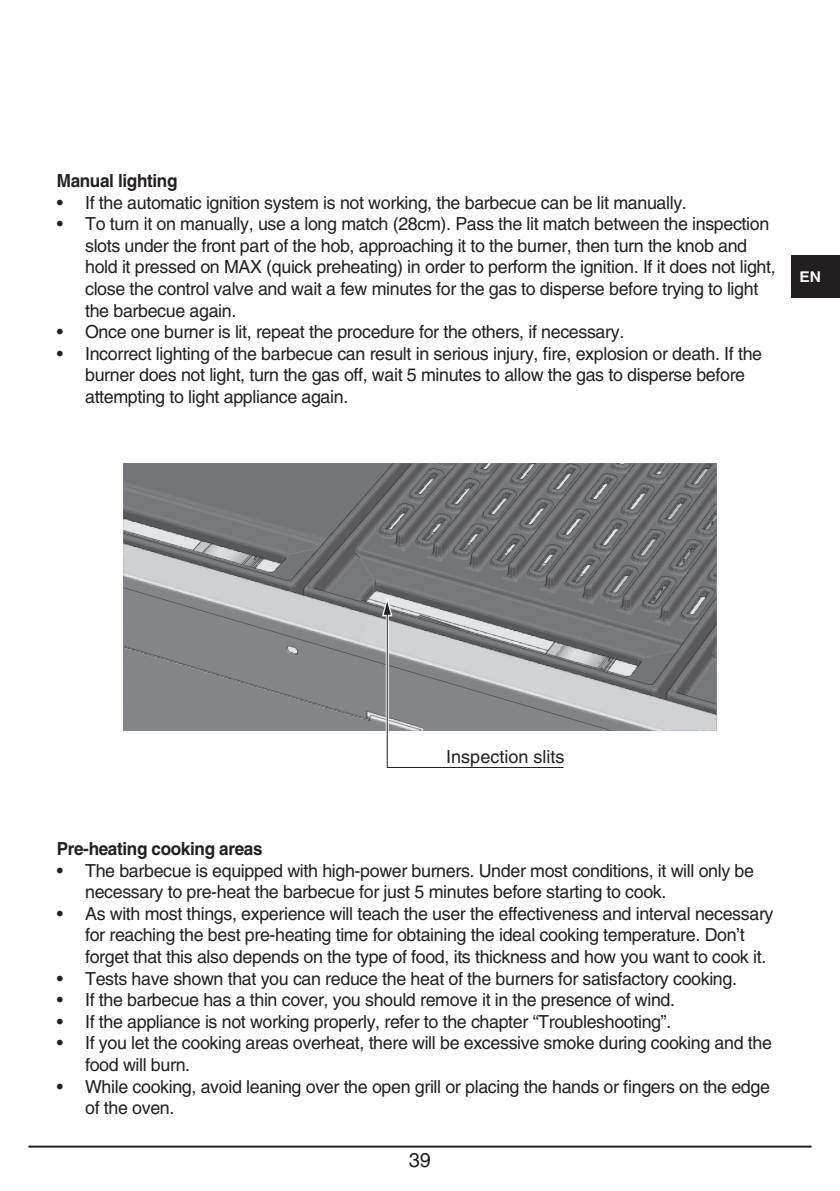
<style>
.page{position:relative;width:840px;height:1191px;background:#fff}
.page>*{position:absolute;margin:0;border:0;box-sizing:border-box;transform-origin:0 0}
.t1{font:20px "Helvetica";color:#231f20}
.t2{font:18px/21.6px "Helvetica";letter-spacing:-.02em;color:#231f20}
.t3{font:700 18px "Helvetica";letter-spacing:-.02em;color:#231f20;scale:.95 1}
.t4{font:18px "Helvetica";color:#231f20}
.t5{font:700 14.8px "Helvetica";color:#fff;scale:1.05 1}
</style>
<div class="page">
<hr style="left:28px;top:1145px;width:783px;height:2px;background:#231f20">
<div style="left:791px;top:255px;width:48px;height:43px;background:#231f20"></div>
<img style="left:123px;top:463px;width:593px;height:267px">
<svg style="left:382px;top:597px;width:184px;height:171px"></svg>
<p class="t3" style="left:57px;top:170px;width:128px">Manual lighting</p>
<p class="t2" style="left:57px;top:191px;width:631px">• If the automatic ignition system is not working, the barbecue can be lit manually.</p>
<p class="t2" style="left:85px;top:213px;width:691px;text-indent:-28px">• To turn it on manually, use a long match (28cm). Pass the lit match between the inspection slots under the front part of the hob, approaching it to the burner, then turn the knob and hold it pressed on MAX (quick preheating) in order to perform the ignition. If it does not light, close the control valve and wait a few minutes for the gas to disperse before trying to light the barbecue again.</p>
<p class="t2" style="left:57px;top:321px;width:568px">• Once one burner is lit, repeat the procedure for the others, if necessary.</p>
<p class="t2" style="left:85px;top:343px;width:678px;text-indent:-28px">• Incorrect lighting of the barbecue can result in serious injury, fire, explosion or death. If the burner does not light, turn the gas off, wait 5 minutes to allow the gas to disperse before attempting to light appliance again.</p>
<p class="t5" style="left:799px;top:268px;width:22px">EN</p>
<p class="t4" style="left:446px;top:746px;width:120px">Inspection slits</p>
<p class="t3" style="left:57px;top:837px;width:218px">Pre-heating cooking areas</p>
<p class="t2" style="left:85px;top:859px;width:670px;text-indent:-28px">• The barbecue is equipped with high-power burners. Under most conditions, it will only be necessary to pre-heat the barbecue for just 5 minutes before starting to cook.</p>
<p class="t2" style="left:85px;top:902px;width:689px;text-indent:-28px">• As with most things, experience will teach the user the effectiveness and interval necessary for reaching the best pre-heating time for obtaining the ideal cooking temperature. Don’t forget that this also depends on the type of food, its thickness and how you want to cook it.</p>
<p class="t2" style="left:57px;top:967px;width:681px">• Tests have shown that you can reduce the heat of the burners for satisfactory cooking.</p>
<p class="t2" style="left:57px;top:989px;width:619px">• If the barbecue has a thin cover, you should remove it in the presence of wind.</p>
<p class="t2" style="left:57px;top:1010px;width:615px">• If the appliance is not working properly, refer to the chapter “Troubleshooting”.</p>
<p class="t2" style="left:85px;top:1032px;width:688px;text-indent:-28px">• If you let the cooking areas overheat, there will be excessive smoke during cooking and the food will burn.</p>
<p class="t2" style="left:85px;top:1075px;width:686px;text-indent:-28px">• While cooking, avoid leaning over the open grill or placing the hands or fingers on the edge of the oven.</p>
<p class="t1" style="left:408px;top:1148px;width:24px">39</p>
</div>
